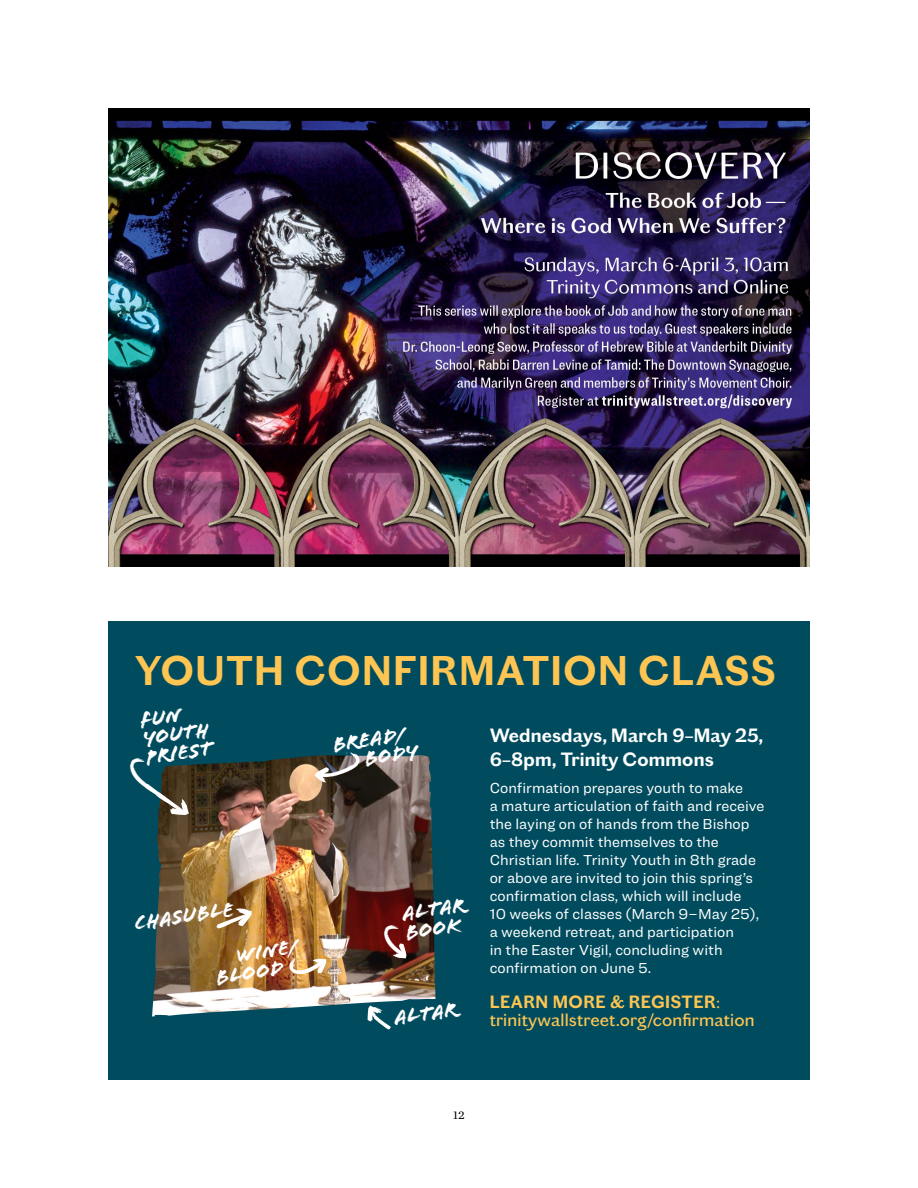
<style>
.page{position:relative;width:918px;height:1188px;background:#fff}
.page>*{position:absolute;margin:0;border:0;box-sizing:border-box;transform-origin:0 0}
.t1{font:600 42px "Chiswick TWS Grotesque";letter-spacing:.03em;color:#fec553}
.t2{font:21.45px/18.9px "Flood Std";color:#fff}
.t3{font:600 19.5px/24px "Chiswick TWS Grotesque";letter-spacing:.01em;color:#fff}
.t4{font:18px/18px "Chiswick TWS Grotesque";letter-spacing:.01em;color:#fec553}
.t5{font:15px/18px "Ringside";color:#fff}
.t6{font:12px "Chronicle Text G1";color:#000}
.s1{font-weight:600}
.s2{font-family:"Minion Pro"}
</style>
<div class="page">
<div style="left:108px;top:621px;width:702px;height:459px;background:#004c5e"></div>
<img style="left:152px;top:755px;width:283px;height:261px">
<svg style="left:315px;top:752px;width:45px;height:31px"></svg>
<img style="left:108px;top:108px;width:702px;height:459px">
<svg style="left:384px;top:925px;width:28px;height:37px"></svg>
<svg style="left:362px;top:1003px;width:29px;height:26px"></svg>
<svg style="left:288px;top:952px;width:43px;height:29px"></svg>
<svg style="left:152px;top:758px;width:41px;height:64px"></svg>
<svg style="left:216px;top:906px;width:39px;height:24px"></svg>
<h1 class="t1" style="left:135px;top:638px;width:642px">YOUTH CONFIRMATION CLASS</h1>
<h2 class="t2" style="left:139px;top:711px;width:68px;rotate:-8deg">fun youth priest</h2>
<h2 class="t2" style="left:133px;top:914px;width:102px;rotate:-8deg">Chasuble</h2>
<h2 class="t2" style="left:212px;top:949px;width:86px;text-indent:23px;rotate:-8deg">wine/ blood</h2>
<h2 class="t2" style="left:361px;top:731px;width:55px;text-indent:-30px;rotate:-8deg">bread/ body</h2>
<h2 class="t2" style="left:401px;top:904px;width:65px;rotate:-8deg">altar book</h2>
<h2 class="t2" style="left:393px;top:1009px;width:65px;rotate:-8deg">altar</h2>
<h3 class="t3" style="left:490px;top:721px;width:275px">Wednesdays, March 9–May 25,<br>6–8pm, Trinity Commons</h3>
<p class="t5" style="left:490px;top:779px;width:276px">Confirmation prepares youth to make<br>a mature articulation of faith and receive the laying on of hands from the Bishop as they commit themselves to the Christian life. Trinity Youth in 8th grade or above are invited to join this spring’s confirmation class, which will include<br>10 weeks of classes (March 9–May 25), a weekend retreat, and participation<br>in the Easter Vigil, concluding with confirmation on June 5.</p>
<p class="t4" style="left:490px;top:992px;width:266px"><span class="s1">LEARN MORE &amp; REGISTER</span><span class="s2">: </span>trinitywallstreet.org/confirmation</p>
<p class="t6" style="left:453px;top:1106px;width:13px">12</p>
</div>
